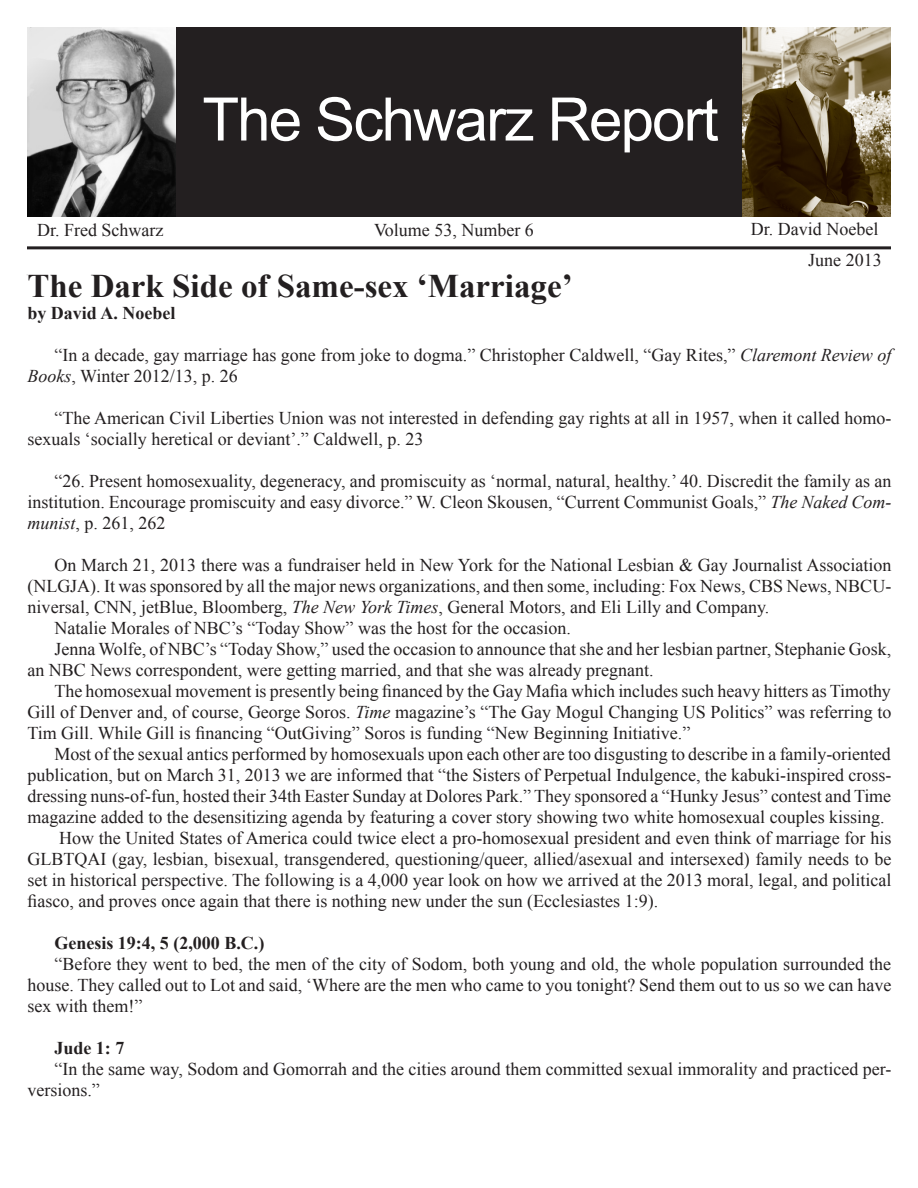
<style>
.page{position:relative;width:918px;height:1188px;background:#fff}
.page>*{position:absolute;margin:0;border:0;box-sizing:border-box;transform-origin:0 0}
.t1{font:60px "Arial";letter-spacing:-.03em;color:#fff}
.Headline_for_Schwarz{font:700 33px "Times New Roman";color:#231f20}
.Basic_Schwarz_Text{font:18px/21px "Times New Roman";color:#231f20;text-align:justify}
.Basic_Schwarz_Text-2{font:700 18px "Times New Roman";color:#231f20}
.Subhead_2{font:700 18px "Times New Roman";color:#231f20}
.s1{font-style:italic}
</style>
<div class="page">
<div style="left:176px;top:27px;width:567px;height:190px;background:#231f20"></div>
<hr style="left:27px;top:246px;width:864px;height:3px;background:#231f20">
<img style="left:27px;top:27px;width:148px;height:189px">
<img style="left:742px;top:27px;width:149px;height:190px">
<p class="t1" style="left:202px;top:80px;width:518px">The Schwarz Report</p>
<p class="Basic_Schwarz_Text" style="left:37px;top:219px;width:128px">Dr. Fred Schwarz</p>
<p class="Basic_Schwarz_Text" style="left:374px;top:219px;width:161px">Volume 53, Number 6</p>
<p class="Basic_Schwarz_Text" style="left:751px;top:218px;width:129px">Dr. David Noebel</p>
<p class="Basic_Schwarz_Text" style="left:808px;top:249px;width:75px">June 2013</p>
<p class="Headline_for_Schwarz" style="left:27px;top:264px;width:547px">The Dark Side of Same-sex ‘Marriage’</p>
<p class="Subhead_2" style="left:27px;top:301px;width:150px">by David A. Noebel</p>
<p class="Basic_Schwarz_Text" style="left:27px;top:344px;width:866px;text-indent:27px">“In a decade, gay marriage has gone from joke to dogma.” Christopher Caldwell, “Gay Rites,” <span class="s1">Claremont Review of<br>Books</span>, Winter 2012/13, p. 26</p>
<p class="Basic_Schwarz_Text" style="left:27px;top:407px;width:865px;text-indent:27px">“The American Civil Liberties Union was not interested in defending gay rights at all in 1957, when it called homo&shy;sexuals ‘socially heretical or deviant’.” Caldwell, p. 23</p>
<p class="Basic_Schwarz_Text" style="left:27px;top:470px;width:866px;text-indent:27px">“26. Present homosexuality, degeneracy, and promiscuity as ‘normal, natural, healthy.’ 40. Discredit the family as an institution. Encourage promiscuity and easy divorce.” W. Cleon Skousen, “Current Communist Goals,” <span class="s1">The Naked Com&shy;munist</span>, p. 261, 262</p>
<p class="Basic_Schwarz_Text" style="left:27px;top:554px;width:866px;text-indent:27px">On March 21, 2013 there was a fundraiser held in New York for the National Lesbian &amp; Gay Journalist Association (NLGJA). It was sponsored by all the major news organizations, and then some, including: Fox News, CBS News, NBCU&shy;niversal, CNN, jetBlue, Bloomberg, <span class="s1">The New York Times</span>, General Motors, and Eli Lilly and Company.</p>
<p class="Basic_Schwarz_Text" style="left:54px;top:617px;width:518px">Natalie Morales of NBC’s “Today Show” was the host for the occasion.</p>
<p class="Basic_Schwarz_Text" style="left:27px;top:638px;width:865px;text-indent:27px">Jenna Wolfe, of NBC’s “Today Show,” used the occasion to announce that she and her lesbian partner, Stephanie Gosk, an NBC News correspondent, were getting married, and that she was already pregnant.</p>
<p class="Basic_Schwarz_Text" style="left:27px;top:680px;width:866px;text-indent:27px">The homosexual movement is presently being financed by the Gay Mafia which includes such heavy hitters as Timothy Gill of Denver and, of course, George Soros. <span class="s1">Time</span> magazine’s “The Gay Mogul Changing US Politics” was referring to Tim Gill. While Gill is financing “OutGiving” Soros is funding “New Beginning Initiative.”</p>
<p class="Basic_Schwarz_Text" style="left:27px;top:743px;width:866px;text-indent:27px">Most of the sexual antics performed by homosexuals upon each other are too disgusting to describe in a family-oriented publication, but on March 31, 2013 we are informed that “the Sisters of Perpetual Indulgence, the kabuki-inspired cross&shy;dressing nuns-of-fun, hosted their 34th Easter Sunday at Dolores Park.” They sponsored a “Hunky Jesus” contest and Time magazine added to the desensitizing agenda by featuring a cover story showing two white homosexual couples kissing.</p>
<p class="Basic_Schwarz_Text" style="left:27px;top:827px;width:866px;text-indent:32px">How the United States of America could twice elect a pro-homosexual president and even think of marriage for his GLBTQAI (gay, lesbian, bisexual, transgendered, questioning/queer, allied/asexual and intersexed) family needs to be set in historical perspective. The following is a 4,000 year look on how we arrived at the 2013 moral, legal, and political fiasco, and proves once again that there is nothing new under the sun (Ecclesiastes 1:9).</p>
<p class="Basic_Schwarz_Text-2" style="left:54px;top:931px;width:211px">Genesis 19:4, 5 (2,000 B.C.)</p>
<p class="Basic_Schwarz_Text" style="left:27px;top:953px;width:866px;text-indent:27px">“Before they went to bed, the men of the city of Sodom, both young and old, the whole population surrounded the house. They called out to Lot and said, ‘Where are the men who came to you tonight? Send them out to us so we can have sex with them!”</p>
<p class="Basic_Schwarz_Text-2" style="left:54px;top:1036px;width:72px">Jude 1: 7</p>
<p class="Basic_Schwarz_Text" style="left:27px;top:1058px;width:865px;text-indent:27px">“In the same way, Sodom and Gomorrah and the cities around them committed sexual immorality and practiced per&shy;versions.”</p>
</div>
